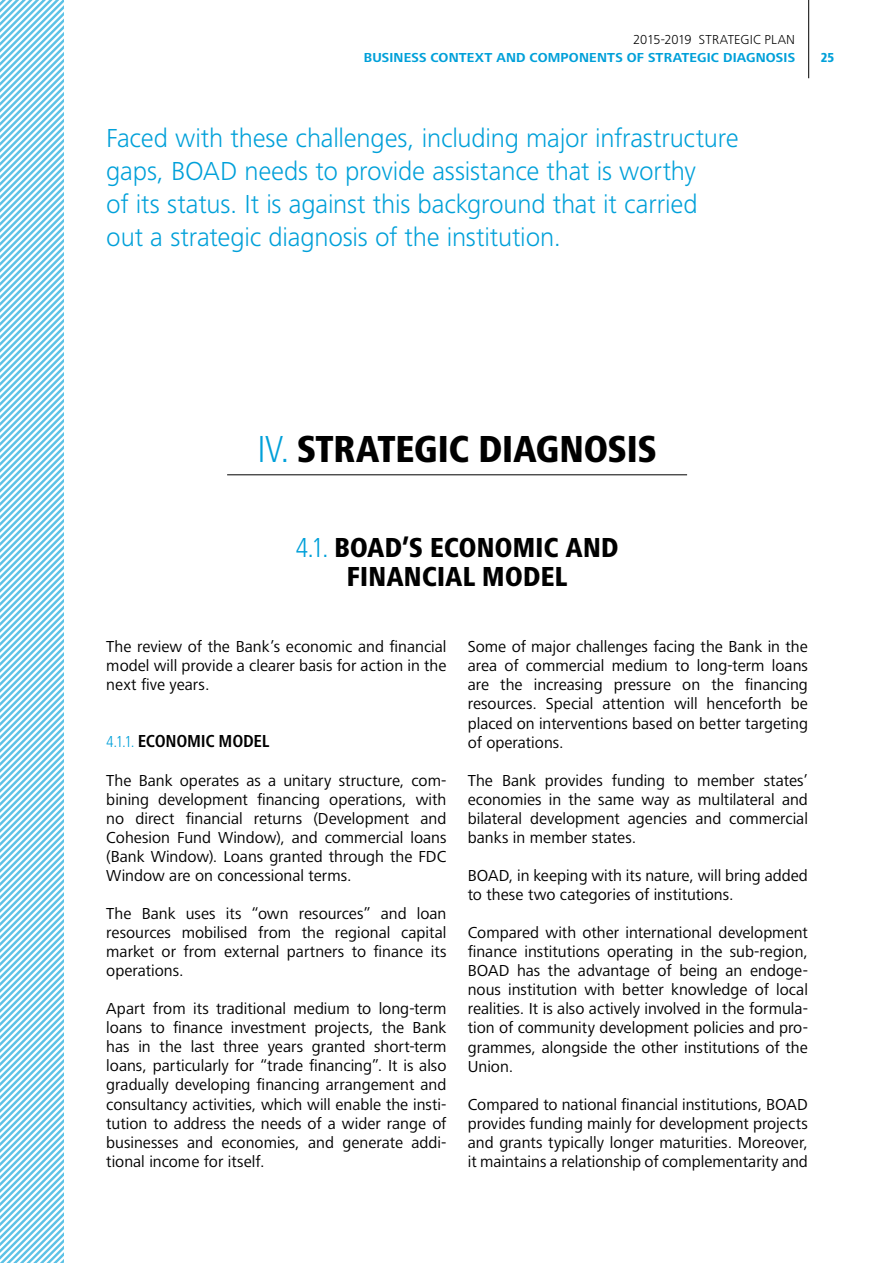
<style>
.page{position:relative;width:893px;height:1263px;background:#fff}
.page>*{position:absolute;margin:0;border:0;box-sizing:border-box;transform-origin:0 0}
.t1{font:800 condensed 39px "Frutiger Next LT";letter-spacing:-.015em;color:#000}
.t2{font:800 condensed 28.5px "Frutiger Next LT";color:#000}
.t3{font:300 27px/33px "Frutiger Next LT";letter-spacing:-.01em;color:#00a0d9}
.t4{font:700 condensed 18px "Frutiger Next LT";color:#000}
.t5{font:16.5px/19px "Frutiger Next LT";color:#000;text-align:justify}
.t6{font:700 13.5px "Frutiger Next LT";letter-spacing:.015em;color:#00a0d9}
.t7{font:300 13.5px "Frutiger Next LT";letter-spacing:.01em;color:#000}
.t8{font:800 condensed 13.5px "Frutiger Next LT";color:#00a0d9}
.s1{font-weight:300;color:#00a0d9}
.s2{font-weight:300;font-size:16.5px;color:#00a0d9}
</style>
<div class="page">
<svg style="left:0;top:0;width:64px;height:1263px"></svg>
<hr style="left:808px;top:0;width:1px;height:78px;background:#000">
<hr style="left:227px;top:474px;width:460px;height:1px;background:#000">
<p class="t7" style="left:633px;top:32px;width:163px">2015-2019 STRATEGIC PLAN</p>
<p class="t6" style="left:364px;top:50px;width:433px">BUSINESS CONTEXT AND COMPONENTS OF STRATEGIC DIAGNOSIS</p>
<p class="t8" style="left:821px;top:50px;width:15px">25</p>
<h3 class="t3" style="left:106px;top:121px;width:634px">Faced with these challenges, including major infrastructure gaps, BOAD needs to provide assistance that is worthy<br>of its status. It is against this background that it carried out a strategic diagnosis of the institution.</h3>
<h1 class="t1" style="left:257px;top:427px;width:401px"><span class="s1">IV.</span> STRATEGIC DIAGNOSIS</h1>
<h2 class="t2" style="left:295px;top:531px;width:152px"><span class="s1">4.1.</span> BOAD’S ECONOMIC</h2>
<h2 class="t2" style="left:565px;top:531px;width:19px">AND</h2>
<h2 class="t2" style="left:347px;top:561px;width:16px">FINANCIA</h2>
<h2 class="t2" style="left:462px;top:561px;width:38px">L MODE</h2>
<h2 class="t2" style="left:555px;top:561px;width:15px">L</h2>
<p class="t5" style="left:106px;top:637px;width:342px">The review of the Bank’s economic and financial model will provide a clearer basis for action in the next five years.</p>
<p class="t4" style="left:106px;top:731px;width:51px"><span class="s2">4.1.1.</span> ECONOMIC</p>
<p class="t4" style="left:219px;top:731px;width:11px">MODEL</p>
<p class="t5" style="left:106px;top:771px;width:342px">The Bank operates as a unitary structure, com&shy;bining development financing operations, with no direct financial returns (Development and Cohesion Fund Window), and commercial loans (Bank Window). Loans granted through the FDC Window are on concessional terms.</p>
<p class="t5" style="left:106px;top:904px;width:342px">The Bank uses its “own resources” and loan resources mobilised from the regional capital market or from external partners to finance its operations.</p>
<p class="t5" style="left:106px;top:999px;width:342px">Apart from its traditional medium to long-term loans to finance investment projects, the Bank has in the last three years granted short-term loans, particularly for “trade financing”. It is also gradually developing financing arrangement and consultancy activities, which will enable the insti&shy;tution to address the needs of a wider range of businesses and economies, and generate addi&shy;tional income for itself.</p>
<p class="t5" style="left:468px;top:637px;width:342px">Some of major challenges facing the Bank in the area of commercial medium to long-term loans are the increasing pressure on the financing resources. Special attention will henceforth be placed on interventions based on better targeting of operations.</p>
<p class="t5" style="left:468px;top:771px;width:342px">The Bank provides funding to member states’ economies in the same way as multilateral and bilateral development agencies and commercial banks in member states.</p>
<p class="t5" style="left:468px;top:866px;width:342px">BOAD, in keeping with its nature, will bring added to these two categories of institutions.</p>
<p class="t5" style="left:468px;top:923px;width:342px">Compared with other international development finance institutions operating in the sub-region, BOAD has the advantage of being an endoge&shy;nous institution with better knowledge of local realities. It is also actively involved in the formula&shy;tion of community development policies and pro&shy;grammes, alongside the other institutions of the Union.</p>
<p class="t5" style="left:468px;top:1095px;width:342px">Compared to national financial institutions, BOAD provides funding mainly for development projects and grants typically longer maturities. Moreover, it maintains a relationship of complementarity and</p>
</div>
